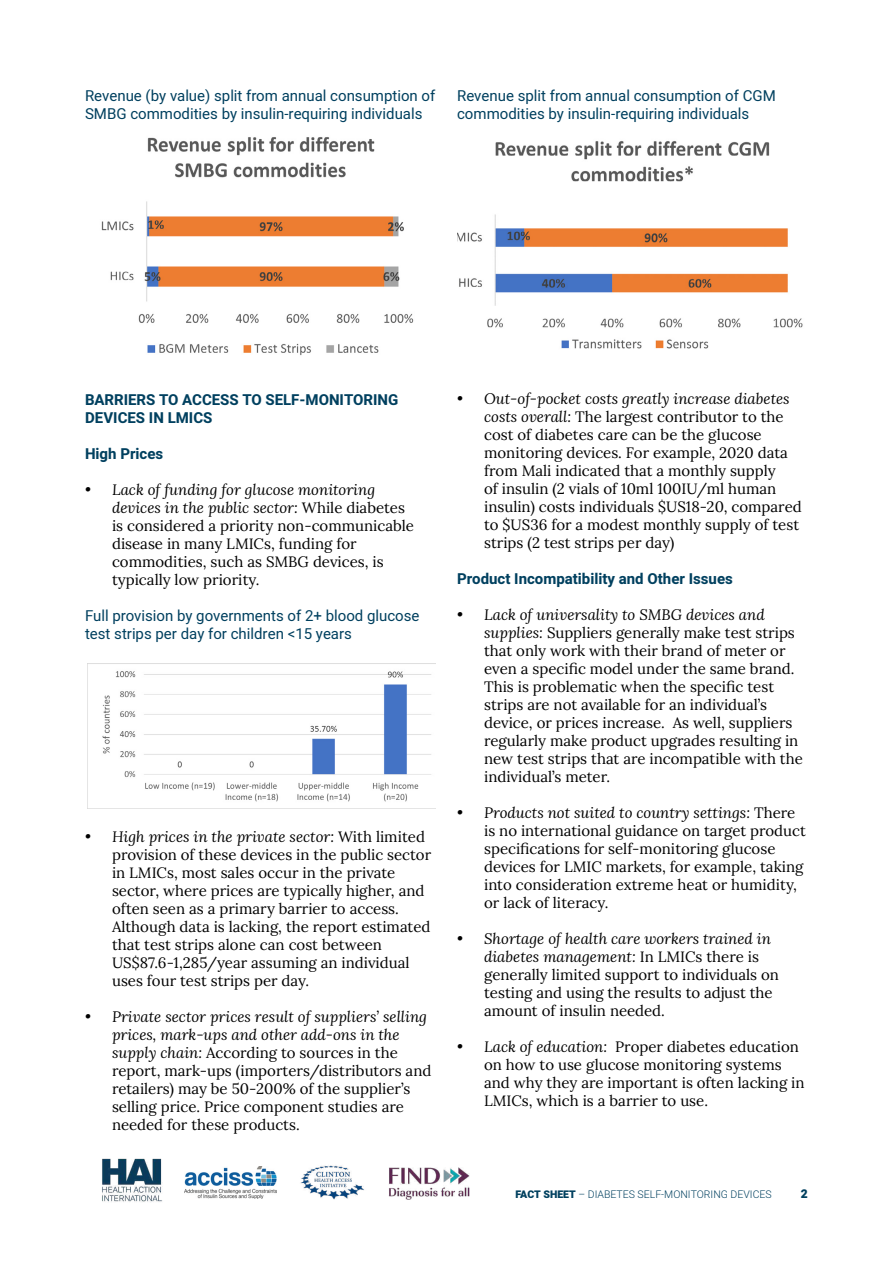
<style>
.page{position:relative;width:893px;height:1263px;background:#fff}
.page>*{position:absolute;margin:0;border:0;box-sizing:border-box;transform-origin:0 0}
.t1{font:15px/18px "Lora";color:#000}
.t2{font:15px/18px "Heebo";color:#00405f}
.t3{font:700 15px/18px "Heebo";color:#00405f}
.t4{font:900 12px "Heebo";color:#00405f}
.t5{font:300 10.5px "Heebo";color:#00405f}
.s1{font-style:italic}
.s2{font-weight:900}
</style>
<div class="page">
<img style="left:102px;top:1158px;width:60px;height:44px">
<img style="left:184px;top:1166px;width:92px;height:33px">
<img style="left:300px;top:1165px;width:64px;height:35px">
<img style="left:389px;top:1167px;width:81px;height:33px">
<img style="left:88px;top:671px;width:348px;height:138px">
<img style="left:101px;top:137px;width:313px;height:219px">
<img style="left:457px;top:141px;width:346px;height:208px">
<p class="t2" style="left:85px;top:86px;width:352px">Revenue (by value) split from annual consumption of<br>SMBG commodities by insulin-requiring individuals</p>
<p class="t2" style="left:457px;top:86px;width:320px">Revenue split from annual consumption of CGM commodities by insulin-requiring individuals</p>
<p class="t3" style="left:85px;top:390px;width:315px">BARRIERS TO ACCESS TO SELF-MONITORING<br>DEVICES IN LMICS</p>
<p class="t3" style="left:85px;top:444px;width:80px">High Prices</p>
<p class="t1" style="left:112px;top:482px;width:304px;text-indent:-27px"><span class="s1">• Lack of funding for glucose monitoring devices in the public sector:</span> While diabetes is considered a priority non-communicable disease in many LMICs, funding for commodities, such as SMBG devices, is typically low priority.</p>
<p class="t2" style="left:85px;top:606px;width:336px">Full provision by governments of 2+ blood glucose test strips per day for children &lt;15 years</p>
<p class="t1" style="left:112px;top:829px;width:321px;text-indent:-27px"><span class="s1">• High prices in the private sector:</span> With limited provision of these devices in the public sector in LMICs, most sales occur in the private sector, where prices are typically higher, and often seen as a primary barrier to access.<br>Although data is lacking, the report estimated that test strips alone can cost between US$87.6-1,285/year assuming an individual uses four test strips per day.</p>
<p class="t1" style="left:112px;top:1009px;width:321px;text-indent:-27px"><span class="s1">• Private sector prices result of suppliers’ selling prices, mark-ups and other add-ons in the supply chain:</span> According to sources in the report, mark-ups (importers/distributors and retailers) may be 50-200% of the supplier’s selling price. Price component studies are needed for these products.</p>
<p class="t1" style="left:484px;top:391px;width:319px;text-indent:-27px"><span class="s1">• Out-of-pocket costs greatly increase diabetes costs overall:</span> The largest contributor to the cost of diabetes care can be the glucose monitoring devices. For example, 2020 data from Mali indicated that a monthly supply<br>of insulin (2 vials of 10ml 100IU/ml human insulin) costs individuals $US18-20, compared to $US36 for a modest monthly supply of test strips (2 test strips per day)</p>
<p class="t3" style="left:457px;top:569px;width:277px">Product Incompatibility and Other Issues</p>
<p class="t1" style="left:484px;top:607px;width:320px;text-indent:-27px"><span class="s1">• Lack of universality to SMBG devices and supplies:</span> Suppliers generally make test strips that only work with their brand of meter or even a specific model under the same brand.<br>This is problematic when the specific test strips are not available for an individual’s device, or prices increase. As well, suppliers regularly make product upgrades resulting in new test strips that are incompatible with the individual’s meter.</p>
<p class="t1" style="left:484px;top:805px;width:323px;text-indent:-27px"><span class="s1">• Products not suited to country settings:</span> There is no international guidance on target product specifications for self-monitoring glucose devices for LMIC markets, for example, taking into consideration extreme heat or humidity, or lack of literacy.</p>
<p class="t1" style="left:484px;top:931px;width:296px;text-indent:-27px"><span class="s1">• Shortage of health care workers trained in diabetes management:</span> In LMICs there is generally limited support to individuals on testing and using the results to adjust the amount of insulin needed.</p>
<p class="t1" style="left:484px;top:1039px;width:322px;text-indent:-27px"><span class="s1">• Lack of education:</span> Proper diabetes education on how to use glucose monitoring systems and why they are important is often lacking in LMICs, which is a barrier to use.</p>
<p class="t5" style="left:516px;top:1187px;width:258px"><span class="s2">FACT SHEET</span> – DIABETES SELF-MONITORING DEVICES</p>
<p class="t4" style="left:801px;top:1185px;width:8px">2</p>
</div>
